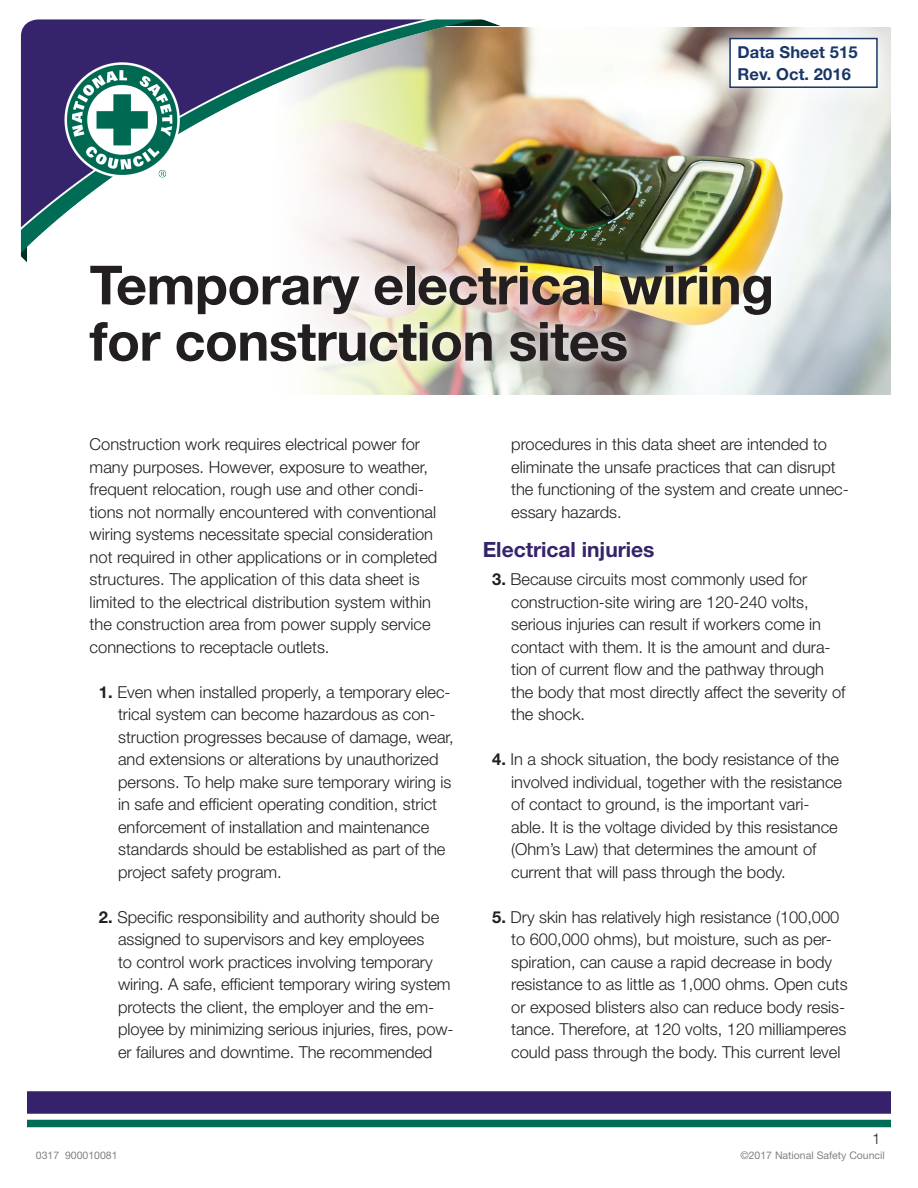
<style>
.page{position:relative;width:918px;height:1188px;background:#fff}
.page>*{position:absolute;margin:0;border:0;box-sizing:border-box;transform-origin:0 0}
.t1{font:700 54px/56.2px "Helvetica Neue LT Std";letter-spacing:-.01em;color:#231f20}
.t2{font:700 21px "Helvetica Neue LT Std";color:#36236a}
.t3{font:300 16.5px/22.5px "Helvetica Neue LT Std";color:#231f20}
.t4{font:700 16.5px/22.5px "Helvetica Neue LT Std";letter-spacing:.005em;color:#193667}
.t5{font:300 15px "Helvetica Neue LT Std";color:#231f20}
.t6{font:10.5px "Helvetica Neue LT Std";color:#808285}
.s1{font-weight:700}
</style>
<div class="page">
<img style="left:311px;top:27px;width:580px;height:367px">
<img style="left:21px;top:19px;width:481px;height:243px">
<div style="left:27px;top:1091px;width:864px;height:23px;background:#36226a"></div>
<div style="left:27px;top:1120px;width:864px;height:7px;background:#006c55"></div>
<div style="left:704px;top:12px;width:199px;height:102px;background:#fff;opacity:.75"></div>
<div style="left:730px;top:39px;width:147px;height:48px;background:#fff"></div>
<div style="left:729px;top:38px;width:149px;height:50px;border:2px solid #193667"></div>
<div style="left:77px;top:253px;width:706px;height:120px;background:#fff;opacity:.75"></div>
<p class="t4" style="left:738px;top:40px;width:121px">Data Sheet 515<br>Rev. Oct. 2016</p>
<h1 class="t1" style="left:90px;top:256px;width:686px">Temporary electrical wiring for construction sites</h1>
<p class="t3" style="left:90px;top:433px;width:349px">Construction work requires electrical power for many purposes. However, exposure to weather, frequent relocation, rough use and other condi&shy;tions not normally encountered with conventional wiring systems necessitate special consideration not required in other applications or in completed structures. The application of this data sheet is limited to the electrical distribution system within the construction area from power supply service connections to receptacle outlets.</p>
<p class="t3" style="left:118px;top:680px;width:337px;text-indent:-19px"><span class="s1">1.</span> Even when installed properly, a temporary elec&shy;trical system can become hazardous as con&shy;struction progresses because of damage, wear, and extensions or alterations by unauthorized persons. To help make sure temporary wiring is in safe and efficient operating condition, strict enforcement of installation and maintenance standards should be established as part of the project safety program.</p>
<p class="t3" style="left:118px;top:905px;width:337px;text-indent:-19px"><span class="s1">2.</span> Specific responsibility and authority should be assigned to supervisors and key employees<br>to control work practices involving temporary wiring. A safe, efficient temporary wiring system protects the client, the employer and the em&shy;ployee by minimizing serious injuries, fires, pow&shy;er failures and downtime. The recommended</p>
<p class="t3" style="left:511px;top:433px;width:339px">procedures in this data sheet are intended to eliminate the unsafe practices that can disrupt the functioning of the system and create unnec&shy;essary hazards.</p>
<p class="t2" style="left:483px;top:536px;width:173px">Electrical injuries</p>
<p class="t3" style="left:511px;top:568px;width:336px;text-indent:-19px"><span class="s1">3.</span> Because circuits most commonly used for construction-site wiring are 120-240 volts, serious injuries can result if workers come in contact with them. It is the amount and dura&shy;tion of current flow and the pathway through the body that most directly affect the severity of the shock.</p>
<p class="t3" style="left:511px;top:748px;width:332px;text-indent:-19px"><span class="s1">4.</span> In a shock situation, the body resistance of the involved individual, together with the resistance of contact to ground, is the important vari&shy;able. It is the voltage divided by this resistance (Ohm’s Law) that determines the amount of current that will pass through the body.</p>
<p class="t3" style="left:511px;top:905px;width:338px;text-indent:-19px"><span class="s1">5.</span> Dry skin has relatively high resistance (100,000 to 600,000 ohms), but moisture, such as per&shy;spiration, can cause a rapid decrease in body resistance to as little as 1,000 ohms. Open cuts or exposed blisters also can reduce body resis&shy;tance. Therefore, at 120 volts, 120 milliamperes could pass through the body. This current level</p>
<p class="t5" style="left:872px;top:1130px;width:10px">1</p>
<p class="t6" style="left:36px;top:1149px;width:83px">0317 900010081</p>
<p class="t6" style="left:740px;top:1149px;width:146px">©2017 National Safety Council</p>
</div>
